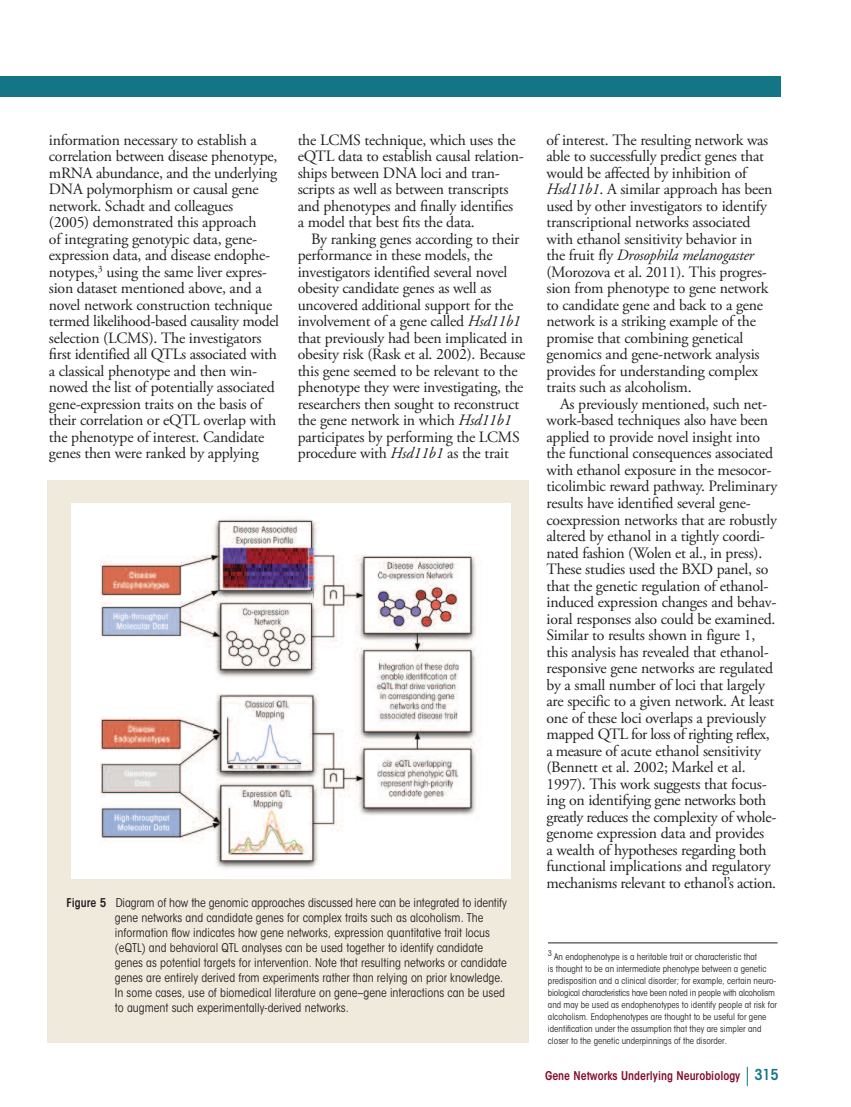
<style>
.page{position:relative;width:851px;height:1107px;background:#fff}
.page>*{position:absolute;margin:0;border:0;box-sizing:border-box;transform-origin:0 0}
.t1{font:15.75px/16.5px "Adobe Garamond Pro";letter-spacing:-.015em;color:#231f20}
.t2{font:italic 15.75px "Adobe Garamond Pro";letter-spacing:-.015em;color:#231f20}
.t3{font:15.75px "Adobe Garamond Pro";letter-spacing:-.035em;color:#231f20}
.t4{font:condensed 12px/15px "ITC Avant Garde Std";color:#231f20}
.t5{font:600 condensed 12px "ITC Avant Garde Std";color:#830a2b}
.t6{font:condensed 9px/12px "ITC Avant Garde Std";color:#231f20}
.s1{font-style:italic}
.s2{font-weight:600}
.s3{font-style:normal}
.s4{font-size:15px;color:#147586}
</style>
<div class="page">
<svg style="left:746px;top:1067px;width:1px;height:19px"></svg>
<div style="left:0;top:76px;width:780px;height:20px;background:#147586"></div>
<hr style="left:548px;top:943px;width:229px;height:1px;background:#231f20">
<div style="left:47px;top:480px;width:481px;height:562px;background:#f0eadc"></div>
<div style="left:72px;top:504px;width:439px;height:375px;background:#fff"></div>
<img style="left:100px;top:519px;width:376px;height:350px">
<p class="t1" style="left:49px;top:133px;width:232px">information necessary to establish a correlation between disease phenotype, mRNA abundance, and the underlying DNA polymorphism or causal gene network. Schadt and colleagues<br>(2005) demonstrated this approach<br>of integrating genotypic data, gene&shy;expression data, and disease endophe&shy;notypes,<sup>3</sup> using the same liver expres&shy;sion dataset mentioned above, and a novel network construction technique termed likelihood-based causality model selection (LCMS). The investigators first identified all QTLs associated with a classical phenotype and then win&shy;nowed the list of potentially associated gene-expression traits on the basis of their correlation or eQTL overlap with the phenotype of interest. Candidate genes then were ranked by applying</p>
<p class="t1" style="left:298px;top:133px;width:219px">the LCMS technique, which uses the</p>
<p class="t1" style="left:298px;top:149px;width:228px">eQTL data to establish causal relation-</p>
<p class="t1" style="left:298px;top:166px;width:204px">ships between DNA loci and tran-</p>
<p class="t1" style="left:298px;top:182px;width:212px">scripts as well as between transcripts</p>
<p class="t1" style="left:298px;top:199px;width:217px">and phenotypes and finally identifies</p>
<p class="t1" style="left:298px;top:215px;width:179px">a model that best fits the data.</p>
<p class="t1" style="left:311px;top:232px;width:210px">By ranking genes according to their</p>
<p class="t1" style="left:298px;top:248px;width:196px">performance in these models, the</p>
<p class="t1" style="left:298px;top:265px;width:211px">investigators identified several novel</p>
<p class="t1" style="left:298px;top:281px;width:195px">obesity candidate genes as well as</p>
<p class="t1" style="left:298px;top:298px;width:217px">uncovered additional support for the</p>
<p class="t1" style="left:298px;top:314px;width:225px">involvement of a gene called <span class="s1">Hsd11b1</span></p>
<p class="t1" style="left:298px;top:331px;width:227px">that previously had been implicated in</p>
<p class="t1" style="left:298px;top:347px;width:229px">obesity risk (Rask et al. 2002). Because</p>
<p class="t1" style="left:298px;top:364px;width:221px">this gene seemed to be relevant to the</p>
<p class="t1" style="left:298px;top:380px;width:227px">phenotype they were investigating, the</p>
<p class="t1" style="left:298px;top:397px;width:223px">researchers then sought to reconstruct</p>
<p class="t1" style="left:298px;top:413px;width:215px">the gene network in which <span class="s1">Hsd11b1</span></p>
<p class="t1" style="left:298px;top:430px;width:223px">participates by performing the LCMS</p>
<p class="t1" style="left:298px;top:446px;width:213px">procedure with <span class="s1">Hsd11b1</span> as the trait</p>
<p class="t4" style="left:115px;top:896px;width:393px;text-indent:-49px"><span class="s2">Figure 5</span> Diagram of how the genomic approaches discussed here can be integrated to identify gene networks and candidate genes for complex traits such as alcoholism. The information flow indicates how gene networks, expression quantitative trait locus (eQTL) and behavioral QTL analyses can be used together to identify candidate genes as potential targets for intervention. Note that resulting networks or candidate genes are entirely derived from experiments rather than relying on prior knowledge.<br>In some cases, use of biomedical literature on gene–gene interactions can be used to augment such experimentally-derived networks.</p>
<p class="t1" style="left:546px;top:133px;width:223px">of interest. The resulting network was</p>
<p class="t1" style="left:546px;top:150px;width:219px">able to successfully predict genes that</p>
<p class="t1" style="left:546px;top:166px;width:202px">would be affected by inhibition of</p>
<p class="t1" style="left:546px;top:183px;width:227px"><span class="s1">Hsd11b1</span>. A similar approach has been</p>
<p class="t1" style="left:546px;top:199px;width:222px">used by other investigators to identify</p>
<p class="t1" style="left:546px;top:216px;width:205px">transcriptional networks associated</p>
<p class="t1" style="left:546px;top:232px;width:207px">with ethanol sensitivity behavior in</p>
<p class="t2" style="left:546px;top:249px;width:209px"><span class="s3">the fruit fly</span> Drosophila melanogaster</p>
<p class="t1" style="left:546px;top:265px;width:222px">(Morozova et al. 2011). This progres-</p>
<p class="t1" style="left:546px;top:282px;width:223px">sion from phenotype to gene network</p>
<p class="t1" style="left:546px;top:298px;width:218px">to candidate gene and back to a gene</p>
<p class="t1" style="left:546px;top:315px;width:211px">network is a striking example of the</p>
<p class="t1" style="left:546px;top:331px;width:198px">promise that combining genetical</p>
<p class="t1" style="left:546px;top:348px;width:215px">genomics and gene-network analysis</p>
<p class="t1" style="left:546px;top:364px;width:213px">provides for understanding complex</p>
<p class="t1" style="left:546px;top:381px;width:147px">traits such as alcoholism.</p>
<p class="t1" style="left:560px;top:397px;width:209px">As previously mentioned, such net-</p>
<p class="t1" style="left:546px;top:414px;width:223px">work-based techniques also have been</p>
<p class="t1" style="left:546px;top:430px;width:215px">applied to provide novel insight into</p>
<p class="t1" style="left:546px;top:447px;width:228px">the functional consequences associated</p>
<p class="t1" style="left:546px;top:463px;width:226px">with ethanol exposure in the mesocor-</p>
<p class="t1" style="left:546px;top:480px;width:232px">ticolimbic reward pathway. Preliminary</p>
<p class="t1" style="left:546px;top:496px;width:206px">results have identified several gene-</p>
<p class="t1" style="left:546px;top:513px;width:232px">coexpression networks that are robustly</p>
<p class="t1" style="left:546px;top:529px;width:220px">altered by ethanol in a tightly coordi-</p>
<p class="t1" style="left:546px;top:546px;width:217px">nated fashion (Wolen et al., in press).</p>
<p class="t1" style="left:546px;top:562px;width:223px">These studies used the BXD panel, so</p>
<p class="t1" style="left:546px;top:579px;width:223px">that the genetic regulation of ethanol-</p>
<p class="t1" style="left:546px;top:595px;width:231px">induced expression changes and behav-</p>
<p class="t1" style="left:546px;top:612px;width:230px">ioral responses also could be examined.</p>
<p class="t1" style="left:546px;top:628px;width:210px">Similar to results shown in figure 1,</p>
<p class="t1" style="left:546px;top:645px;width:224px">this analysis has revealed that ethanol-</p>
<p class="t1" style="left:546px;top:661px;width:228px">responsive gene networks are regulated</p>
<p class="t1" style="left:546px;top:678px;width:220px">by a small number of loci that largely</p>
<p class="t1" style="left:546px;top:694px;width:229px">are specific to a given network. At least</p>
<p class="t1" style="left:546px;top:711px;width:221px">one of these loci overlaps a previously</p>
<p class="t3" style="left:546px;top:728px;width:225px">mapped QTL for loss of righting reflex,</p>
<p class="t1" style="left:546px;top:744px;width:216px">a measure of acute ethanol sensitivity</p>
<p class="t1" style="left:546px;top:760px;width:201px">(Bennett et al. 2002; Markel et al.</p>
<p class="t1" style="left:546px;top:777px;width:222px">1997). This work suggests that focus-</p>
<p class="t1" style="left:546px;top:793px;width:221px">ing on identifying gene networks both</p>
<p class="t1" style="left:546px;top:810px;width:231px">greatly reduces the complexity of whole-</p>
<p class="t1" style="left:546px;top:826px;width:219px">genome expression data and provides</p>
<p class="t1" style="left:546px;top:843px;width:221px">a wealth of hypotheses regarding both</p>
<p class="t1" style="left:546px;top:859px;width:226px">functional implications and regulatory</p>
<p class="t1" style="left:546px;top:876px;width:231px">mechanisms relevant to ethanol’s action.</p>
<h3 class="t6" style="left:548px;top:951px;width:230px"><sup>3</sup> An endophenotype is a heritable trait or characteristic that<br>is thought to be an intermediate phenotype between a genetic predisposition and a clinical disorder; for example, certain neuro&shy;biological characteristics have been noted in people with alcoholism and may be used as endophenotypes to identify people at risk for alcoholism. Endophenotypes are thought to be useful for gene identification under the assumption that they are simpler and closer to the genetic underpinnings of the disorder.</h3>
<p class="t5" style="left:545px;top:1071px;width:235px">Gene Networks Underlying Neurobiology <span class="s4">315</span></p>
</div>
